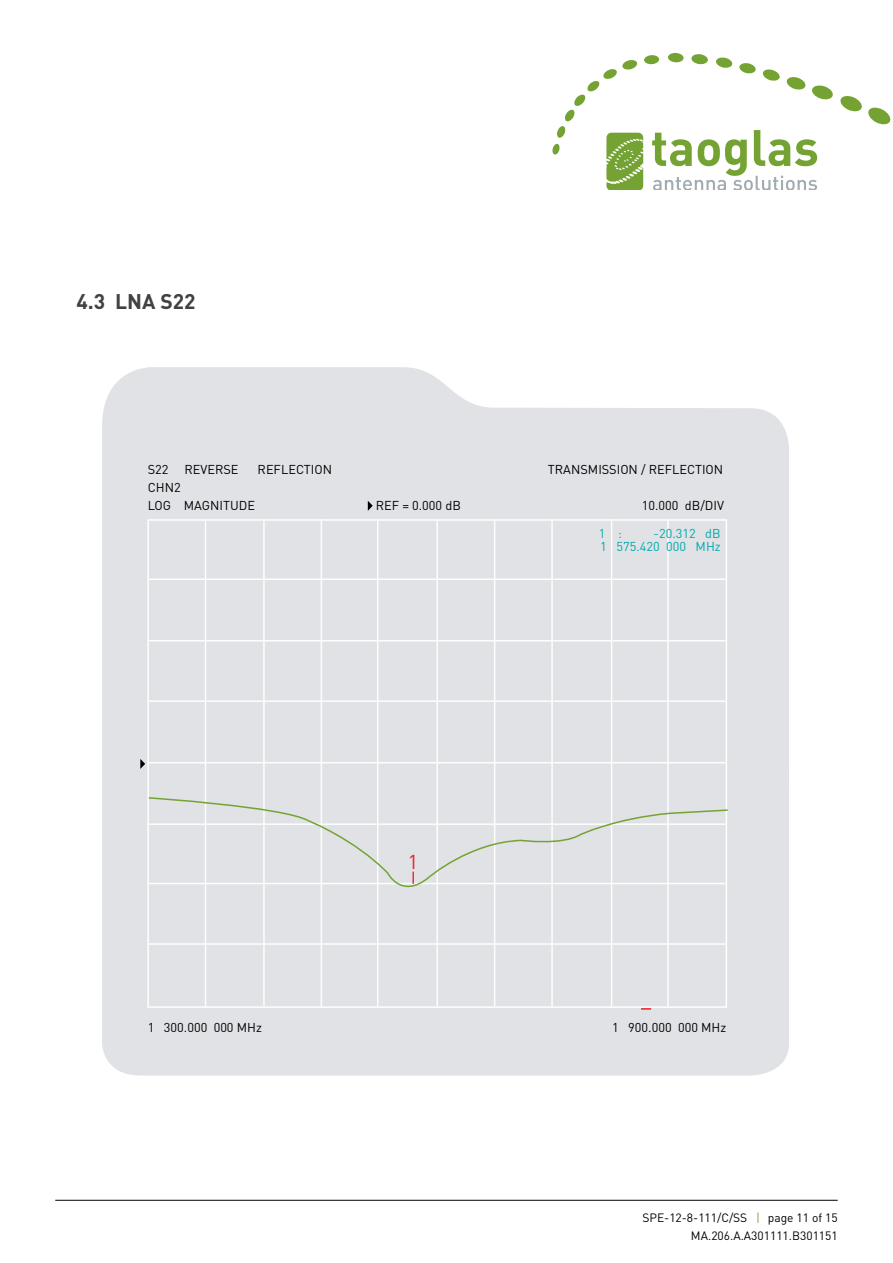
<style>
.page{position:relative;width:893px;height:1263px;background:#fff}
.page>*{position:absolute;margin:0;border:0;box-sizing:border-box;transform-origin:0 0}
.t1{font:700 21px "DIN";color:#414042}
.t2{font:19.95px "DIN";color:#ed1d24}
.t3{font:12.75px/18px "DIN";color:#000}
.t4{font:12.75px/13.5px "DIN";color:#00aaad;text-align:right}
.t5{font:12px/18px "DIN";color:#000}
.s1{color:#74a333}
</style>
<div class="page">
<div style="left:644px;top:55px;width:15px;height:9px;background:#74a333;border-radius:50%"></div>
<svg style="left:652px;top:54px;width:239px;height:135px"></svg>
<svg style="left:552px;top:60px;width:91px;height:129px"></svg>
<hr style="left:55px;top:1200px;width:783px;height:1px;background:#000">
<div style="left:102px;top:828px;width:687px;height:247px;background:#e0e2e5"></div>
<div style="left:102px;top:367px;width:687px;height:461px;background:#e0e2e5"></div>
<hr style="left:148px;top:578px;width:577px;height:2px;background:#fff">
<hr style="left:148px;top:640px;width:577px;height:1px;background:#fff">
<hr style="left:148px;top:700px;width:577px;height:2px;background:#fff">
<hr style="left:148px;top:762px;width:577px;height:1px;background:#fff">
<hr style="left:148px;top:943px;width:577px;height:2px;background:#fff">
<hr style="left:205px;top:520px;width:1px;height:487px;background:#fff">
<hr style="left:263px;top:520px;width:2px;height:486px;background:#fff">
<hr style="left:321px;top:519px;width:1px;height:489px;background:#fff">
<hr style="left:377px;top:520px;width:1px;height:487px;background:#fff">
<hr style="left:436px;top:520px;width:2px;height:486px;background:#fff">
<hr style="left:494px;top:520px;width:1px;height:486px;background:#fff">
<hr style="left:551px;top:519px;width:2px;height:488px;background:#fff">
<hr style="left:611px;top:519px;width:1px;height:489px;background:#fff">
<hr style="left:667px;top:520px;width:2px;height:486px;background:#fff">
<svg style="left:368px;top:501px;width:5px;height:10px"></svg>
<div style="left:147px;top:519px;width:580px;height:489px;border:2px solid #fff"></div>
<svg style="left:140px;top:759px;width:5px;height:10px"></svg>
<svg style="left:641px;top:1008px;width:10px;height:2px"></svg>
<svg style="left:147px;top:796px;width:582px;height:104px;background:#dfe2e3"></svg>
<h1 class="t1" style="left:77px;top:288px;width:121px">4.3 LNA S22</h1>
<p class="t3" style="left:148px;top:460px;width:68px">S22 REVERSE</p>
<p class="t3" style="left:258px;top:460px;width:9px">REFLEC</p>
<p class="t3" style="left:304px;top:460px;width:27px">TION</p>
<p class="t3" style="left:548px;top:460px;width:17px">TRANSM</p>
<p class="t3" style="left:598px;top:460px;width:59px">ISSION / REFLEC</p>
<p class="t3" style="left:695px;top:460px;width:27px">TION</p>
<p class="t3" style="left:148px;top:478px;width:46px">CHN2<br>LOG MAGN</p>
<p class="t3" style="left:220px;top:496px;width:28px">ITUDE</p>
<p class="t3" style="left:376px;top:496px;width:9px">REF</p>
<p class="t3" style="left:402px;top:496px;width:60px">= 0.000 DB</p>
<p class="t3" style="left:642px;top:496px;width:78px">10.000 DB/DIV</p>
<h2 class="t2" style="left:408px;top:849px;width:12px">1</h2>
<p class="t4" style="left:600px;top:526px;width:122px">-20.312 DB<br>1 575.420 000 MHZ</p>
<p class="t4" style="left:599px;top:526px;width:25px">1 :</p>
<p class="t3" style="left:148px;top:1018px;width:116px">1 300.000 000 MHZ</p>
<p class="t3" style="left:612px;top:1018px;width:116px">1 900.000 000 MHZ</p>
<p class="t5" style="left:691px;top:1208px;width:148px;text-indent:-49px">SPE-12-8-111/C/SS <span class="s1">|<br></span>MA.206.A.A301111.B301151</p>
<p class="t5" style="left:768px;top:1208px;width:71px">PAGE 11 OF 15</p>
</div>
